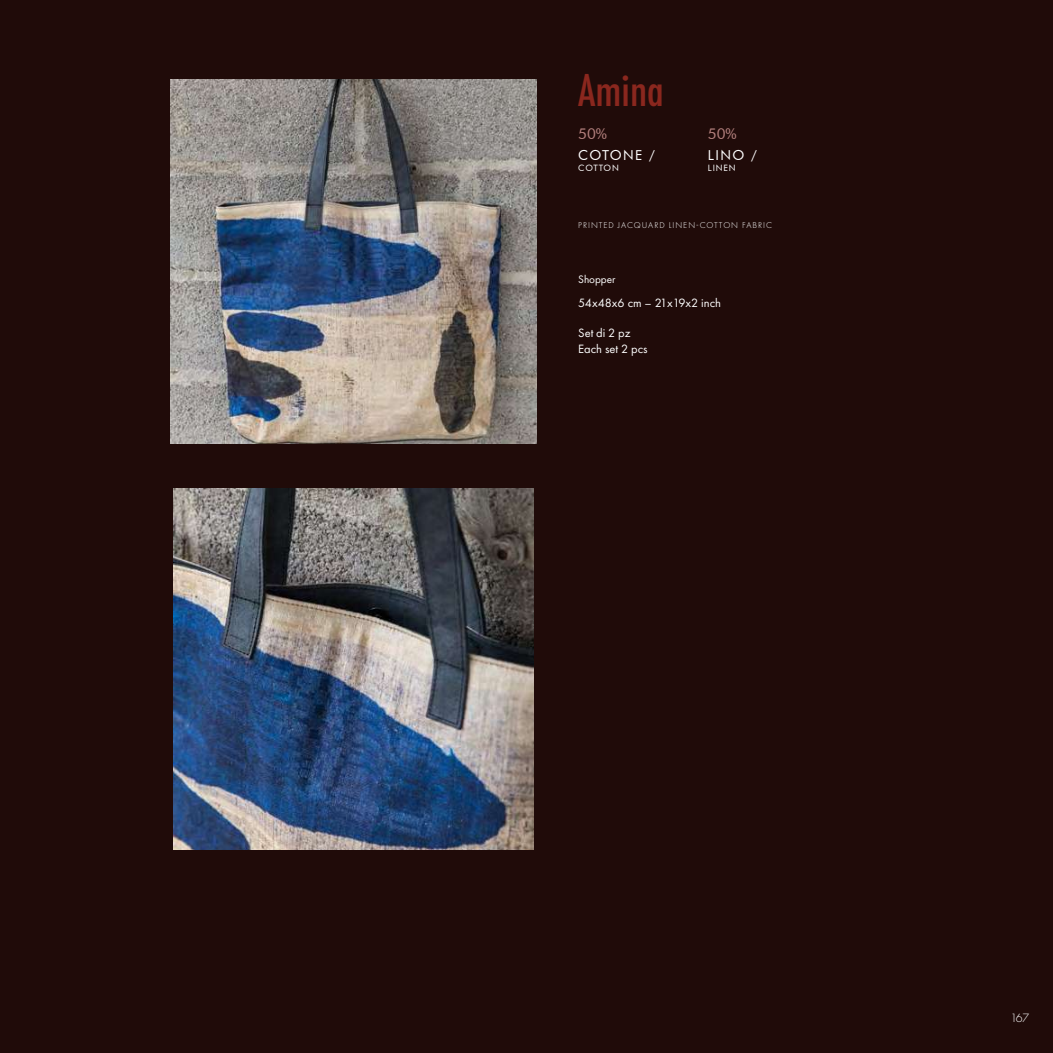
<style>
.page{position:relative;width:1053px;height:1053px;background:#fff}
.page>*{position:absolute;margin:0;border:0;box-sizing:border-box;transform-origin:0 0}
.t1{font:500 condensed 42.5px "Futura";color:#8a271e}
.t2{font:15px "Futura BT";color:#b3807d}
.t3{font:13.75px "Futura BT";letter-spacing:.1em;color:#fff}
.t4{font:12.5px/16.2px "Futura PT";color:#fff}
.t5{font:300 12.5px "Futura PT";color:#fff}
.t6{font:11.25px "Futura PT";color:#fff}
.t7{font:300 8.75px "Futura PT";letter-spacing:.11em;color:#fff}
.t8{font:8.75px "Futura BT";letter-spacing:.1em;color:#fff}
</style>
<div class="page">
<div style="left:0;top:0;width:1052px;height:1052px;background:#200b09"></div>
<hr style="left:1052px;top:0;width:1px;height:1052px;background:#200b09">
<img style="left:173px;top:489px;width:360px;height:360px">
<img style="left:170px;top:80px;width:367px;height:363px">
<h1 class="t1" style="left:578px;top:63px;width:87px">Amina</h1>
<p class="t2" style="left:578px;top:125px;width:30px">50%</p>
<p class="t2" style="left:707px;top:125px;width:30px">50%</p>
<p class="t3" style="left:707px;top:146px;width:51px">LINO /</p>
<p class="t8" style="left:707px;top:162px;width:29px">LINEN</p>
<p class="t3" style="left:578px;top:146px;width:78px">COTONE /</p>
<p class="t8" style="left:578px;top:162px;width:42px">COTTON</p>
<p class="t7" style="left:578px;top:220px;width:195px">PRINTED JACQUARD LINEN-COTTON FABRIC</p>
<p class="t6" style="left:578px;top:272px;width:39px">Shopper</p>
<p class="t4" style="left:578px;top:294px;width:144px">54x48x6 cm – 21x19x2 inch</p>
<p class="t4" style="left:578px;top:324px;width:71px">Set di 2 pz<br>Each set 2 pcs</p>
<p class="t5" style="left:1010px;top:1010px;width:20px">167</p>
</div>
